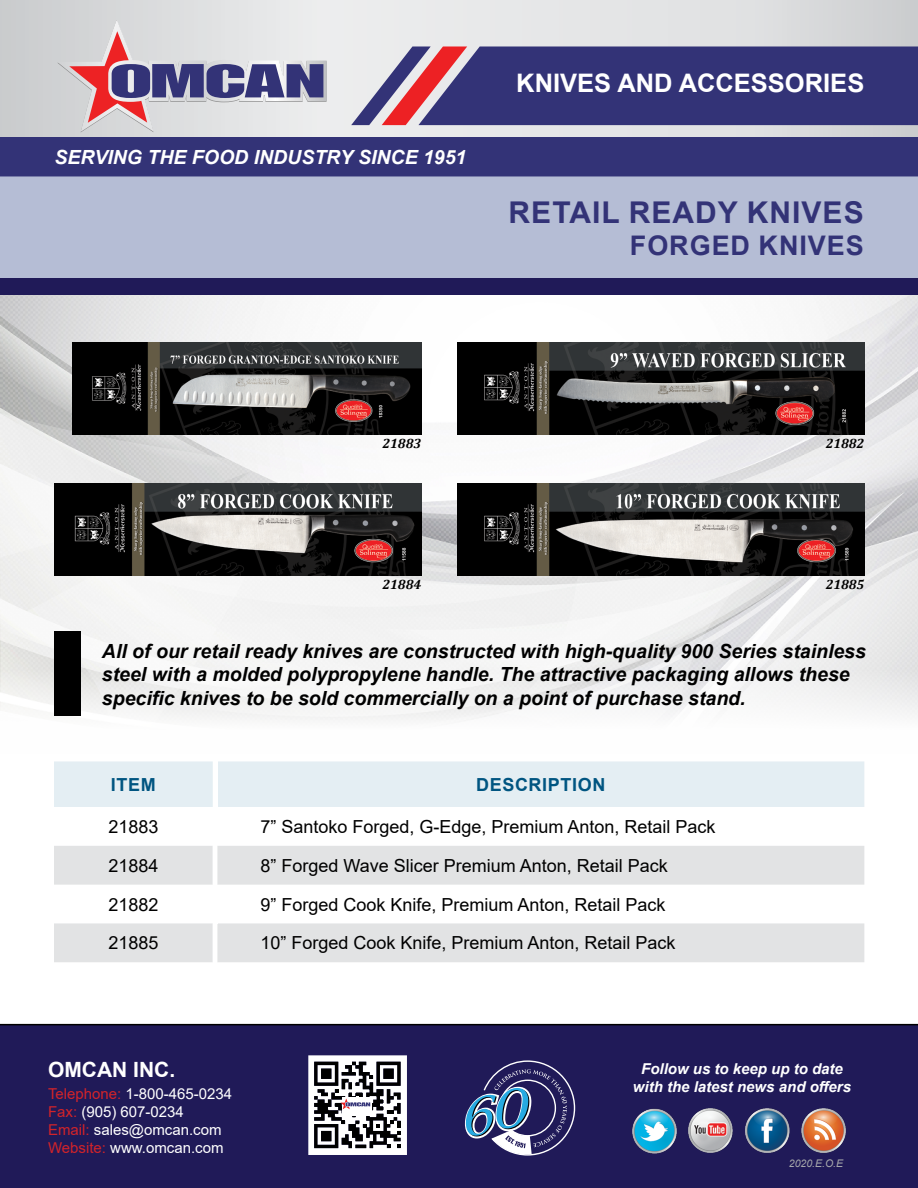
<style>
.page{position:relative;width:918px;height:1188px;background:#fff}
.page>*{position:absolute;margin:0;border:0;box-sizing:border-box;transform-origin:0 0}
.t1{font:700 30px "Arial";letter-spacing:.035em;color:#337}
.t2{font:700 27px "Arial";letter-spacing:.035em;color:#337}
.t3{font:700 25.5px "Arial";color:#fff}
.t4{font:700 21px "Arial";color:#fff}
.t5{font:italic 700 19.5px/23.4px "Arial";color:#000}
.t6{font:italic 700 19.5px "Arial";color:#fff}
.t7{font:18px "Arial";color:#000}
.t8{font:700 18px "Arial";color:#005581}
.t9{font:15px/18px "Arial";color:#fff}
.t10{font:italic 700 15px/18px "Arial";color:#fff;text-align:center}
.t11{font:italic 700 13.5px "Cambria";color:#000}
.t12{font:italic 10.5px "Arial";color:#a7a9ac}
.s1{color:#d2232a}
</style>
<div class="page">
<svg style="left:0;top:0;width:918px;height:137px;background:#dddfe0"></svg>
<div style="left:0;top:137px;width:918px;height:39px;background:#337"></div>
<svg style="left:351px;top:46px;width:567px;height:79px;background:#4d457f"></svg>
<svg style="left:57px;top:21px;width:270px;height:112px;background:#c0b5c2"></svg>
<div style="left:0;top:1024px;width:918px;height:164px;background:#201a58"></div>
<img style="left:630px;top:1097px;width:238px;height:66px">
<svg style="left:308px;top:1055px;width:98px;height:100px"></svg>
<svg style="left:465px;top:1060px;width:110px;height:96px;background:#464c7d"></svg>
<img style="left:0;top:295px;width:918px;height:426px">
<div style="left:0;top:176px;width:918px;height:103px;background:#b5bdd5"></div>
<div style="left:0;top:279px;width:918px;height:16px;background:#201a58"></div>
<div style="left:54px;top:761px;width:810px;height:46px;background:#e4eef3"></div>
<hr style="left:213px;top:761px;width:4px;height:46px;background:#fff">
<svg style="left:54px;top:846px;width:810px;height:116px;fill:#e2e3e4"></svg>
<svg style="left:213px;top:846px;width:4px;height:116px"></svg>
<hr style="left:213px;top:885px;width:4px;height:38px;background:#fff">
<img style="left:73px;top:343px;width:348px;height:92px">
<img style="left:54px;top:483px;width:367px;height:92px">
<img style="left:458px;top:343px;width:406px;height:92px">
<img style="left:458px;top:483px;width:406px;height:92px">
<div style="left:54px;top:631px;width:27px;height:85px;background:#000"></div>
<p class="t6" style="left:54px;top:144px;width:414px">SERVING THE FOOD INDUSTRY SINCE 1951</p>
<h3 class="t3" style="left:516px;top:65px;width:350px">KNIVES AND ACCESSORIES</h3>
<h1 class="t1" style="left:509px;top:191px;width:357px">RETAIL READY KNIVES</h1>
<h2 class="t2" style="left:630px;top:226px;width:235px">FORGED KNIVES</h2>
<p class="t11" style="left:383px;top:434px;width:40px">21883</p>
<p class="t11" style="left:383px;top:575px;width:40px">21884</p>
<p class="t11" style="left:826px;top:434px;width:40px">21882</p>
<p class="t11" style="left:826px;top:575px;width:40px">21885</p>
<p class="t5" style="left:102px;top:640px;width:766px">All of our retail ready knives are constructed with high-quality 900 Series stainless steel with a molded polypropylene handle. The attractive packaging allows these specific knives to be sold commercially on a point of purchase stand.</p>
<p class="t8" style="left:111px;top:772px;width:20px">ITEM</p>
<p class="t8" style="left:476px;top:772px;width:26px">DESCRI</p>
<p class="t8" style="left:548px;top:772px;width:25px">PTION</p>
<p class="t7" style="left:108px;top:814px;width:52px">21883</p>
<p class="t7" style="left:260px;top:814px;width:457px">7” Santoko Forged, G-Edge, Premium Anton, Retail Pack</p>
<p class="t7" style="left:108px;top:853px;width:52px">21884</p>
<p class="t7" style="left:260px;top:853px;width:409px">8” Forged Wave Slicer Premium Anton, Retail Pack</p>
<p class="t7" style="left:108px;top:892px;width:52px">21882</p>
<p class="t7" style="left:260px;top:892px;width:407px">9” Forged Cook Knife, Premium Anton, Retail Pack</p>
<p class="t7" style="left:108px;top:931px;width:52px">21885</p>
<p class="t7" style="left:260px;top:931px;width:417px">10” Forged Cook Knife, Premium Anton, Retail Pack</p>
<p class="t4" style="left:48px;top:1042px;width:129px">OMCAN INC.</p>
<p class="t9" style="left:48px;top:1085px;width:186px"><span class="s1">Telephone:</span> 1-800-465-0234<br><span class="s1">Fax:</span> (905) 607-0234<br><span class="s1">Email:</span> sales@omcan.com<br><span class="s1">Website:</span> www.omcan.com</p>
<p class="t4" style="left:48px;top:1055px;width:129px">OMCAN INC.</p>
<p class="t10" style="left:633px;top:1061px;width:220px">Follow us to keep up to date with the latest news and offers</p>
<p class="t12" style="left:789px;top:1157px;width:56px">2020.E.O.E</p>
</div>
